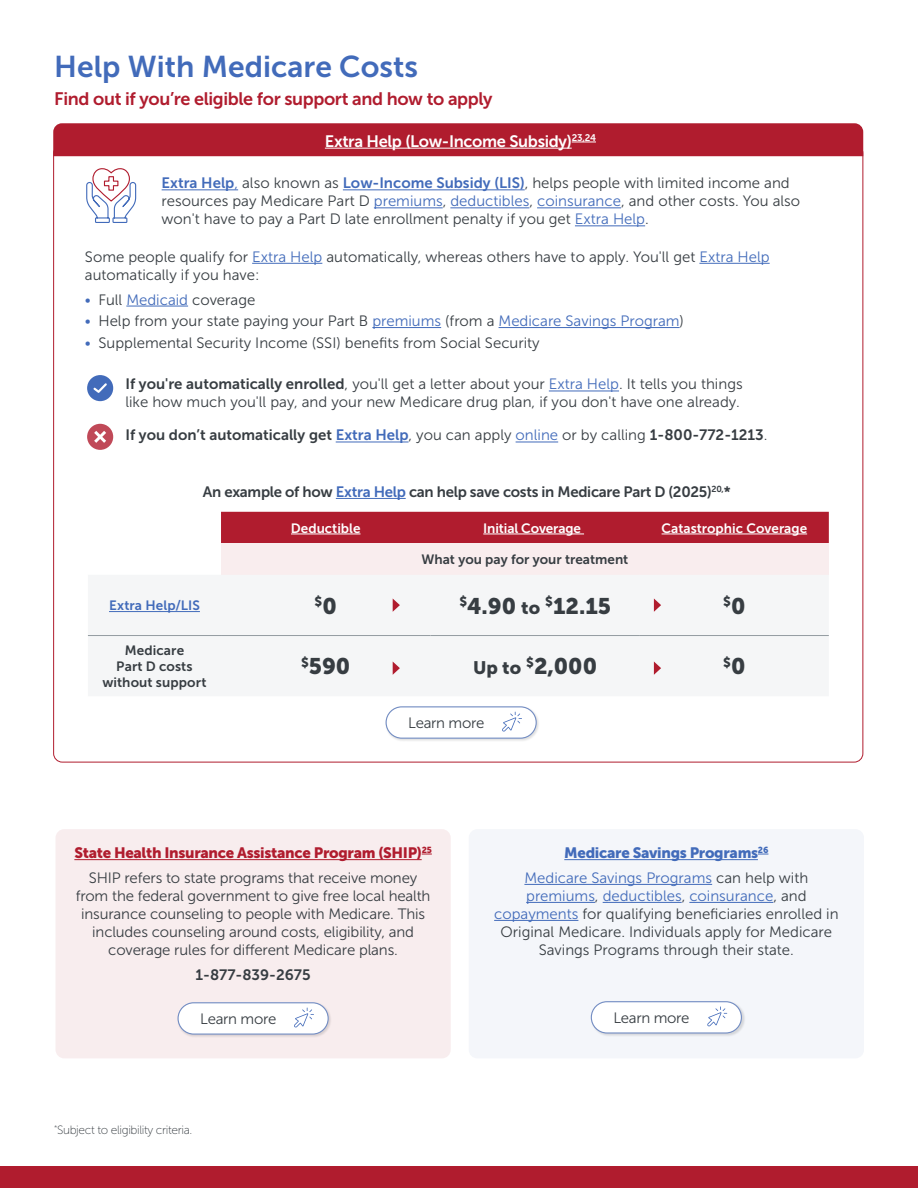
<style>
.page{position:relative;width:918px;height:1188px;background:#fff}
.page>*{position:absolute;margin:0;border:0;box-sizing:border-box;transform-origin:0 0}
.t1{font:30px "Museo Sans 700";color:#426bba}
.t2{font:22.5px "Museo Sans 900";color:#373d42}
.t3{font:18px "Museo Sans 700";letter-spacing:-.02em;color:#b01c2e}
.t4{font:16.5px "Museo Sans 700";letter-spacing:-.02em;color:#fff}
.t5{font:15px/18px "Museo Sans 300";color:#373d42}
.t6{font:15px "Museo Sans 700";color:#373d42}
.t7{font:15px "Museo Sans 700";letter-spacing:-.02em;color:#373d42}
.t8{font:15px "Museo Sans 900";letter-spacing:-.02em;color:#b01c2e}
.t9{font:15px "Museo Sans 300";letter-spacing:-.02em;color:#373d42}
.t10{font:15px "Museo Sans 900";letter-spacing:-.02em;color:#426bba}
.t11{font:13.5px/16.2px "Museo Sans 700";letter-spacing:.005em;color:#373d42;text-align:center}
.t12{font:13.5px "Museo Sans 700";color:#fff}
.t13{font:13.5px "Museo Sans 700";letter-spacing:.005em;color:#426bba}
.t14{font:13.05px "Museo Sans 900";color:#373d42}
.t15{font:12px "Museo Sans 100";letter-spacing:-.03em;color:#373d42}
.s1{font-family:"Museo Sans 700";color:#426bba}
.s2{color:#426bba}
.s3{font-family:"Museo Sans 700"}
.s4{font-family:"Museo Sans 300"}
.s5{font-family:"Museo Sans 300";color:#426bba}
.s6{font-size:22.5px}
.s7{font-size:18px}
</style>
<div class="page">
<div style="left:0;top:1166px;width:918px;height:22px;background:#b01c2e"></div>
<hr style="left:252px;top:263px;width:70px;height:1px;background:#426bba">
<hr style="left:699px;top:263px;width:71px;height:1px;background:#426bba">
<hr style="left:126px;top:306px;width:62px;height:1px;background:#426bba">
<hr style="left:372px;top:327px;width:69px;height:1px;background:#426bba">
<hr style="left:499px;top:327px;width:181px;height:1px;background:#426bba">
<hr style="left:162px;top:189px;width:76px;height:1px;background:#426bba">
<hr style="left:343px;top:189px;width:182px;height:1px;background:#426bba">
<hr style="left:374px;top:207px;width:69px;height:1px;background:#426bba">
<hr style="left:450px;top:207px;width:79px;height:1px;background:#426bba">
<hr style="left:537px;top:207px;width:84px;height:1px;background:#426bba">
<hr style="left:575px;top:225px;width:70px;height:1px;background:#426bba">
<hr style="left:549px;top:391px;width:70px;height:1px;background:#426bba">
<hr style="left:336px;top:442px;width:73px;height:1px;background:#426bba">
<hr style="left:516px;top:442px;width:42px;height:1px;background:#426bba">
<div style="left:87px;top:424px;width:26px;height:26px;background:#c04958;border-radius:50%"></div>
<svg style="left:94px;top:431px;width:12px;height:12px"></svg>
<div style="left:87px;top:375px;width:26px;height:26px;background:#426bba;border-radius:50%"></div>
<svg style="left:94px;top:383px;width:13px;height:10px"></svg>
<div style="left:55px;top:829px;width:396px;height:229px;background:#f8edee;border-radius:9px"></div>
<div style="left:469px;top:829px;width:395px;height:229px;background:#f4f6fa;border-radius:9px"></div>
<svg style="left:86px;top:168px;width:51px;height:55px"></svg>
<hr style="left:336px;top:498px;width:70px;height:1px;background:#426bba">
<hr style="left:564px;top:859px;width:194px;height:1px;background:#426bba">
<hr style="left:524px;top:884px;width:188px;height:1px;background:#426bba">
<hr style="left:526px;top:902px;width:69px;height:1px;background:#426bba">
<hr style="left:603px;top:902px;width:79px;height:1px;background:#426bba">
<hr style="left:689px;top:902px;width:84px;height:1px;background:#426bba">
<hr style="left:494px;top:920px;width:84px;height:1px;background:#426bba">
<hr style="left:74px;top:859px;width:348px;height:1px;background:#b01c2e">
<div style="left:221px;top:512px;width:608px;height:31px;background:#b01c2e"></div>
<div style="left:221px;top:543px;width:608px;height:32px;background:#f9edee"></div>
<div style="left:88px;top:598px;width:741px;height:77px;background:#f5f6f7"></div>
<hr style="left:88px;top:635px;width:133px;height:1px;background:#949ca1">
<hr style="left:221px;top:635px;width:209px;height:1px;background:#949ca1">
<hr style="left:430px;top:635px;width:210px;height:1px;background:#949ca1">
<hr style="left:640px;top:635px;width:189px;height:1px;background:#949ca1">
<hr style="left:291px;top:534px;width:70px;height:1px;background:#fff">
<hr style="left:483px;top:534px;width:101px;height:1px;background:#fff">
<hr style="left:662px;top:534px;width:145px;height:1px;background:#fff">
<hr style="left:109px;top:611px;width:91px;height:1px;background:#426bba">
<svg style="left:393px;top:661px;width:7px;height:14px"></svg>
<svg style="left:393px;top:598px;width:7px;height:14px"></svg>
<svg style="left:654px;top:661px;width:7px;height:14px"></svg>
<svg style="left:654px;top:598px;width:7px;height:14px"></svg>
<div style="left:53px;top:123px;width:810px;height:33px;background:#b01c2e"></div>
<div style="left:385px;top:706px;width:155px;height:36px;background:#000;opacity:.13"></div>
<div style="left:386px;top:707px;width:150px;height:31px;background:#fff;border-radius:16px"></div>
<div style="left:386px;top:706px;width:151px;height:33px;border:1px solid #738dc3;border-radius:16px"></div>
<svg style="left:502px;top:712px;width:20px;height:20px"></svg>
<div style="left:177px;top:1002px;width:155px;height:36px;background:#000;opacity:.13"></div>
<div style="left:178px;top:1003px;width:150px;height:31px;background:#fff;border-radius:16px"></div>
<div style="left:178px;top:1002px;width:151px;height:33px;border:1px solid #738dc3;border-radius:16px"></div>
<svg style="left:294px;top:1008px;width:20px;height:19px"></svg>
<div style="left:590px;top:1001px;width:156px;height:36px;background:#000;opacity:.13"></div>
<div style="left:591px;top:1002px;width:150px;height:31px;background:#fff;border-radius:16px"></div>
<div style="left:591px;top:1001px;width:151px;height:33px;border:1px solid #738dc3;border-radius:16px"></div>
<svg style="left:707px;top:1007px;width:20px;height:19px"></svg>
<h1 class="t1" style="left:54px;top:49px;width:365px">Help With Medicare Costs</h1>
<p class="t3" style="left:54px;top:89px;width:440px">Find out if you’re eligible for support and how to apply</p>
<p class="t4" style="left:325px;top:132px;width:273px">Extra Help (Low-Income Subsidy)<sup>23,24</sup></p>
<p class="t5" style="left:162px;top:174px;width:640px"><span class="s1">Extra Help</span><span class="s2">,</span> also known as <span class="s1">Low-Income Subsidy (LIS)</span>, helps people with limited income and resources pay Medicare Part D <span class="s2">premiums</span>, <span class="s2">deductibles</span>, <span class="s2">coinsurance</span>, and other costs. You also won't have to pay a Part D late enrollment penalty if you get <span class="s2">Extra Help</span>.</p>
<p class="t5" style="left:85px;top:248px;width:686px">Some people qualify for <span class="s2">Extra Help</span> automatically, whereas others have to apply. You'll get <span class="s2">Extra Help </span>automatically if you have:</p>
<p class="t5" style="left:85px;top:290px;width:172px"><span class="s2">•</span> Full <span class="s2">Medicaid</span> coverage</p>
<p class="t5" style="left:85px;top:312px;width:601px"><span class="s2">•</span> Help from your state paying your Part B <span class="s2">premiums</span> (from a <span class="s2">Medicare Savings Program</span>)</p>
<p class="t5" style="left:85px;top:334px;width:456px"><span class="s2">•</span> Supplemental Security Income (SSI) benefits from Social Security</p>
<p class="t5" style="left:125px;top:375px;width:619px"><span class="s3">If you're automatically enrolled</span>, you'll get a letter about your <span class="s2">Extra Help</span>. It tells you things like how much you'll pay, and your new Medicare drug plan, if you don't have one already.</p>
<p class="t6" style="left:125px;top:427px;width:644px">If you don’t automatically get <span class="s2">Extra Help</span><span class="s4">, you can apply</span> <span class="s5">online</span> <span class="s4">or by calling</span> 1-800-772-1213<span class="s4">.</span></p>
<p class="t7" style="left:203px;top:483px;width:529px">An example of how <span class="s2">Extra Help</span> can help save costs in Medicare Part D (2025)<sup>20,</sup>*</p>
<p class="t12" style="left:291px;top:520px;width:71px">Deductible</p>
<p class="t12" style="left:483px;top:520px;width:99px">Initial Coverage</p>
<p class="t12" style="left:662px;top:520px;width:147px">Catastrophic Coverage</p>
<p class="t11" style="left:421px;top:551px;width:208px">What you pay for your treatment</p>
<p class="t13" style="left:109px;top:598px;width:92px">Extra Help/LIS</p>
<p class="t14" style="left:315px;top:594px;width:24px">$<span class="s6">0</span></p>
<h2 class="t2" style="left:459px;top:593px;width:153px"><sup>$</sup>4.90 <span class="s7">to</span> <sup>$</sup>12.15</h2>
<p class="t14" style="left:723px;top:594px;width:24px">$<span class="s6">0</span></p>
<p class="t11" style="left:102px;top:642px;width:106px">Medicare<br>Part D costs without support</p>
<h2 class="t2" style="left:301px;top:654px;width:51px"><sup>$</sup>590</h2>
<h2 class="t2" style="left:473px;top:654px;width:125px"><span class="s7">Up to</span> <sup>$</sup>2,000</h2>
<p class="t14" style="left:723px;top:655px;width:24px">$<span class="s6">0</span></p>
<p class="t9" style="left:408px;top:715px;width:78px">Learn more</p>
<p class="t8" style="left:74px;top:844px;width:359px">State Health Insurance Assistance Program (SHIP)<sup>25</sup></p>
<p class="t5" style="left:76px;top:869px;width:356px;text-align:center">SHIP refers to state programs that receive money from the federal government to give free local health insurance counseling to people with Medicare. This includes counseling around costs, eligibility, and coverage rules for different Medicare plans.</p>
<p class="t6" style="left:196px;top:966px;width:117px">1-877-839-2675</p>
<p class="t10" style="left:564px;top:844px;width:206px">Medicare Savings Programs<sup>26</sup></p>
<p class="t5" style="left:494px;top:869px;width:346px;text-align:center"><span class="s2">Medicare Savings Programs</span> can help with <span class="s2">premiums</span>, <span class="s2">deductibles</span>, <span class="s2">coinsurance</span>, and <span class="s2">copayments</span> for qualifying beneficiaries enrolled in Original Medicare. Individuals apply for Medicare Savings Programs through their state.</p>
<p class="t9" style="left:200px;top:1011px;width:78px">Learn more</p>
<p class="t9" style="left:614px;top:1010px;width:78px">Learn more</p>
<p class="t15" style="left:54px;top:1124px;width:140px"><sup>*</sup>Subject to eligibility criteria.</p>
</div>
